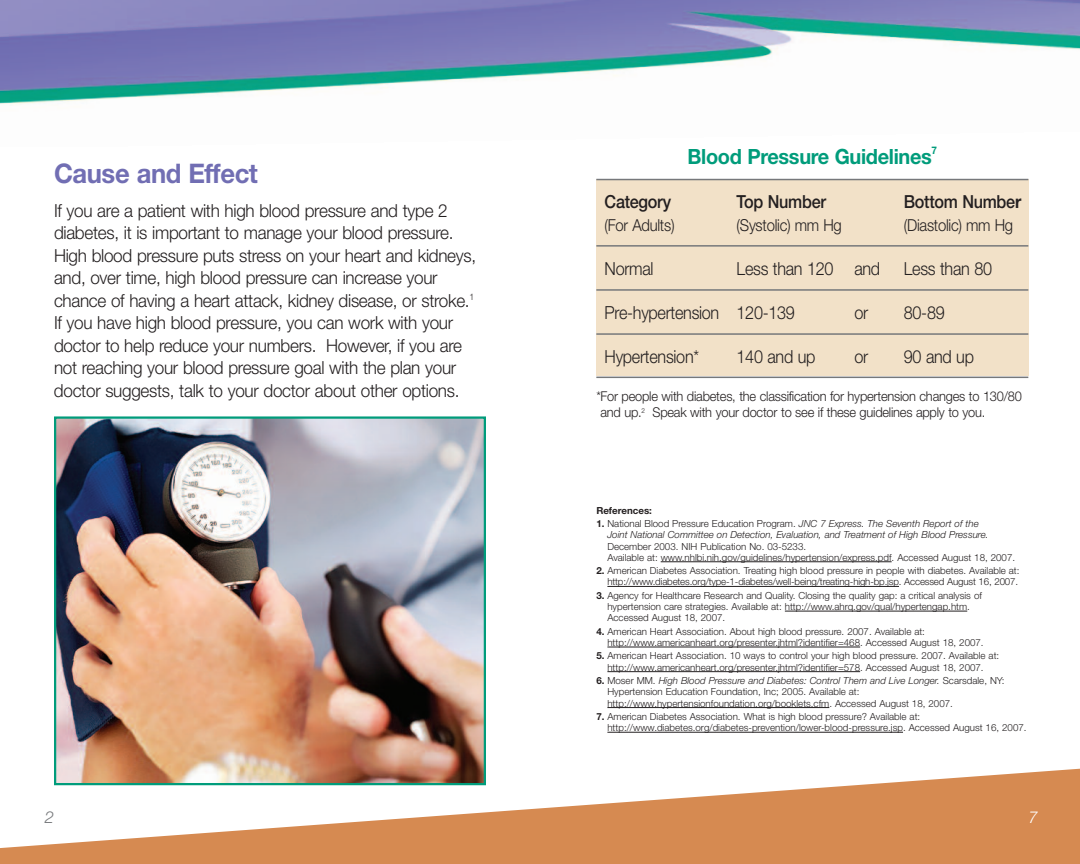
<style>
.page{position:relative;width:1080px;height:864px;background:#fff}
.page>*{position:absolute;margin:0;border:0;box-sizing:border-box;transform-origin:0 0}
.t1{font:700 27px "Helvetica Neue";letter-spacing:-.015em;color:#716eb3;scale:.95 1}
.t2{font:700 21px "Helvetica Neue";letter-spacing:-.015em;color:#009c7b;scale:.95 1}
.t3{font:300 18px/22.5px "Helvetica Neue";letter-spacing:-.015em;color:#231f20;scale:.95 1}
.t4{font:300 18px "Helvetica Neue";letter-spacing:-.015em;color:#231f20;scale:.9 1}
.t5{font:500 18px "Helvetica Neue";letter-spacing:-.015em;color:#231f20;scale:.9 1}
.t6{font:300 16.5px "Helvetica Neue";letter-spacing:-.015em;color:#231f20;scale:.9 1}
.t7{font:italic 300 16.5px "Helvetica Neue";color:#76787b}
.t8{font:italic 300 16.5px "Helvetica Neue";color:#fff}
.t9{font:300 13.5px/16.5px "Helvetica Neue";letter-spacing:-.015em;color:#231f20;scale:.95 1}
.t10{font:700 10.5px "Helvetica Neue";color:#009c7b;scale:.95 1}
.t11{font:300 9.75px/11.2px "Helvetica Neue";color:#231f20}
.t12{font:italic 300 9.75px/11.2px "Helvetica Neue";color:#231f20}
.t13{font:700 9.75px "Helvetica Neue";color:#231f20}
.s1{font-weight:700}
.s2{font-weight:700;font-style:normal}
.s3{font-style:normal}
.s4{font-style:italic}
</style>
<div class="page">
<div style="left:596px;top:180px;width:432px;height:196px;background:#f2e1c8"></div>
<hr style="left:596px;top:179px;width:432px;height:1px;background:#76787b">
<hr style="left:596px;top:245px;width:432px;height:2px;background:#76787b">
<hr style="left:596px;top:289px;width:432px;height:2px;background:#76787b">
<hr style="left:596px;top:333px;width:432px;height:2px;background:#76787b">
<hr style="left:596px;top:377px;width:432px;height:1px;background:#76787b">
<img style="left:0;top:0;width:1080px;height:104px">
<img style="left:57px;top:419px;width:426px;height:348px">
<div style="left:54px;top:416px;width:432px;height:369px;border:2px solid #009c7b"></div>
<svg style="left:0;top:767px;width:1080px;height:97px;fill:#d68a51"></svg>
<hr style="left:661px;top:562px;width:231px;height:1px;background:#231f20">
<hr style="left:607px;top:586px;width:292px;height:1px;background:#231f20">
<hr style="left:785px;top:611px;width:182px;height:1px;background:#231f20">
<hr style="left:607px;top:647px;width:253px;height:1px;background:#231f20">
<hr style="left:607px;top:671px;width:253px;height:1px;background:#231f20">
<hr style="left:607px;top:707px;width:222px;height:1px;background:#231f20">
<hr style="left:607px;top:732px;width:296px;height:1px;background:#231f20">
<h1 class="t1" style="left:54px;top:157px;width:216px">Cause and Effect</h1>
<p class="t3" style="left:54px;top:199px;width:446px">If you are a patient with high blood pressure and type 2 diabetes, it is important to manage your blood pressure.<br>High blood pressure puts stress on your heart and kidneys, and, over time, high blood pressure can increase your chance of having a heart attack, kidney disease, or stroke.<sup>1<br></sup>If you have high blood pressure, you can work with your doctor to help reduce your numbers. However, if you are not reaching your blood pressure goal with the plan your doctor suggests, talk to your doctor about other options.</p>
<h3 class="t7" style="left:45px;top:807px;width:11px">2</h3>
<h2 class="t2" style="left:688px;top:143px;width:259px">Blood Pressure Guidelines</h2>
<p class="t10" style="left:932px;top:144px;width:7px">7</p>
<h3 class="t5" style="left:605px;top:195px;width:75px">Category</h3>
<h3 class="t5" style="left:737px;top:195px;width:101px">Top Number</h3>
<h3 class="t5" style="left:904px;top:195px;width:132px">Bottom Numbe<span class="s1">r</span></h3>
<h3 class="t6" style="left:605px;top:215px;width:79px">(For Adults)</h3>
<h3 class="t6" style="left:737px;top:215px;width:118px">(Systolic) mm Hg</h3>
<h3 class="t6" style="left:904px;top:215px;width:123px">(Diastolic) mm Hg</h3>
<h3 class="t4" style="left:605px;top:257px;width:56px">Normal</h3>
<h3 class="t4" style="left:737px;top:257px;width:161px">Less than 120 and</h3>
<h3 class="t4" style="left:904px;top:257px;width:100px">Less than 80</h3>
<h3 class="t4" style="left:605px;top:301px;width:213px">Pre-hypertension 120-139</h3>
<h3 class="t4" style="left:854px;top:301px;width:17px">or</h3>
<h3 class="t4" style="left:904px;top:301px;width:47px">80-89</h3>
<h3 class="t4" style="left:605px;top:345px;width:107px">Hypertension*</h3>
<h3 class="t4" style="left:737px;top:345px;width:89px">140 and up</h3>
<h3 class="t4" style="left:854px;top:345px;width:17px">or</h3>
<h3 class="t4" style="left:904px;top:345px;width:79px">90 and up</h3>
<h3 class="t9" style="left:600px;top:388px;width:445px;text-indent:-4px">*For people with diabetes, the classification for hypertension changes to 130/80 and up.<sup>2</sup> Speak with your doctor to see if these guidelines apply to you.</h3>
<p class="t13" style="left:596px;top:504px;width:57px">References:</p>
<p class="t12" style="left:607px;top:518px;width:383px;text-indent:-11px"><span class="s2">1.</span> <span class="s3">National Blood Pressure Education Program.</span> JNC 7 Express. The Seventh Report of the<br>Joint National Committee on Detection, Evaluation, and Treatment of High Blood Pressure.</p>
<p class="t11" style="left:607px;top:540px;width:409px">December 2003. NIH Publication No. 03-5233.<br>Available at: www.nhlbi.nih.gov/guidelines/hypertension/express.pdf. Accessed August 18, 2007.</p>
<p class="t11" style="left:596px;top:565px;width:425px;text-align:right"><span class="s1">2.</span> American Diabetes Association. Treating high blood pressure in people with diabetes. Available at: http://www.diabetes.org/type-1-diabetes/well-being/treating-high-bp.jsp. Accessed August 16, 2007.</p>
<p class="t11" style="left:607px;top:590px;width:376px;text-indent:-11px"><span class="s1">3.</span> Agency for Healthcare Research and Quality. Closing the quality gap: a critical analysis of hypertension care strategies. Available at: http://www.ahrq.gov/qual/hypertengap.htm.<br>Accessed August 18, 2007.</p>
<p class="t11" style="left:607px;top:625px;width:378px;text-indent:-11px"><span class="s1">4.</span> American Heart Association. About high blood pressure. 2007. Available at: http://www.americanheart.org/presenter.jhtml?identifier=468. Accessed August 18, 2007.</p>
<p class="t11" style="left:596px;top:650px;width:404px;text-align:center"><span class="s1">5.</span> American Heart Association. 10 ways to control your high blood pressure. 2007. Available at: http://www.americanheart.org/presenter.jhtml?identifier=578. Accessed August 18, 2007.</p>
<p class="t11" style="left:607px;top:675px;width:399px;text-indent:-11px"><span class="s1">6.</span> Moser MM. <span class="s4">High Blood Pressure and Diabetes: Control Them and Live Longer.</span> Scarsdale, NY:<br>Hypertension Education Foundation, Inc; 2005. Available at: http://www.hypertensionfoundation.org/booklets.cfm. Accessed August 18, 2007.</p>
<p class="t11" style="left:607px;top:711px;width:421px;text-indent:-11px"><span class="s1">7.</span> American Diabetes Association. What is high blood pressure? Available at: http://www.diabetes.org/diabetes-prevention/lower-blood-pressure.jsp. Accessed August 16, 2007.</p>
<h3 class="t8" style="left:1028px;top:807px;width:11px">7</h3>
</div>
